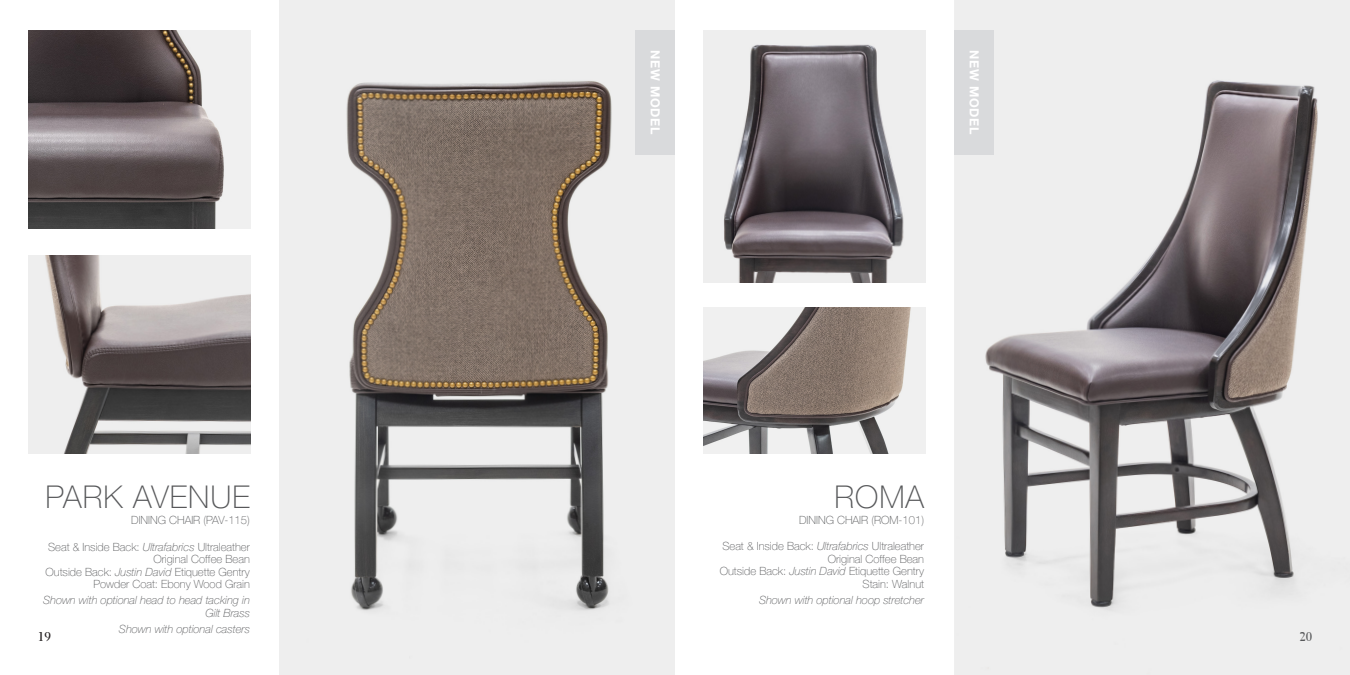
<style>
.page{position:relative;width:1350px;height:675px;background:#fff}
.page>*{position:absolute;margin:0;border:0;box-sizing:border-box;transform-origin:0 0}
.t1{font:100 31.25px "Helvetica Neue LT Pro";letter-spacing:.03em;color:#57585a}
.t2{font:700 12.5px "Helvetica Neue LT Pro";letter-spacing:.06em;color:#fff}
.t3{font:700 12.5px "Electra LT Std";color:#231f20}
.t4{font:700 12.5px "Electra LT Std";color:#57585a}
.t5{font:100 11.25px/12.5px "Helvetica Neue LT Pro";color:#57585a;text-align:right}
.t6{font:italic 100 11.25px/12.5px "Helvetica Neue LT Pro";color:#57585a;text-align:right}
.s1{font-style:italic}
</style>
<div class="page">
<img style="left:955px;top:0;width:395px;height:675px">
<img style="left:280px;top:0;width:395px;height:675px">
<img style="left:704px;top:30px;width:221px;height:252px">
<img style="left:704px;top:307px;width:221px;height:146px">
<img style="left:29px;top:256px;width:221px;height:197px">
<img style="left:29px;top:30px;width:221px;height:199px">
<div style="left:955px;top:30px;width:39px;height:125px;background:#d9dadc"></div>
<div style="left:636px;top:30px;width:39px;height:125px;background:#d9dadc"></div>
<p class="t2" style="left:663px;top:50px;width:86px;rotate:90deg">NEW MODEL</p>
<p class="t2" style="left:982px;top:50px;width:86px;rotate:90deg">NEW MODEL</p>
<p class="t1" style="left:835px;top:478px;width:91px">ROMA</p>
<p class="t5" style="left:799px;top:514px;width:126px">DINING CHAIR (ROM-101)</p>
<p class="t5" style="left:722px;top:540px;width:203px">Seat &amp; Inside Back: <span class="s1">Ultrafabrics</span> Ultraleather<br>Original Coffee Bean</p>
<p class="t5" style="left:720px;top:565px;width:206px">Outside Back: <span class="s1">Justin David</span> Etiquette Gentry</p>
<p class="t5" style="left:863px;top:577px;width:63px">Stain: Walnut</p>
<p class="t6" style="left:759px;top:594px;width:167px">Shown with optional hoop stretcher</p>
<p class="t1" style="left:46px;top:478px;width:206px">PARK AVENUE</p>
<p class="t5" style="left:131px;top:514px;width:120px">DINING CHAIR (PAV-115)</p>
<p class="t5" style="left:48px;top:540px;width:203px">Seat &amp; Inside Back: <span class="s1">Ultrafabrics</span> Ultraleather<br>Original Coffee Bean</p>
<p class="t5" style="left:46px;top:565px;width:206px">Outside Back: <span class="s1">Justin David</span> Etiquette Gentry</p>
<p class="t5" style="left:94px;top:578px;width:158px">Powder Coat: Ebony Wood Grain</p>
<p class="t6" style="left:43px;top:594px;width:208px">Shown with optional head to head tacking in<br>Gilt Brass</p>
<p class="t6" style="left:119px;top:623px;width:132px">Shown with optional casters</p>
<p class="t3" style="left:38px;top:629px;width:14px">19</p>
<p class="t4" style="left:1299px;top:629px;width:14px">20</p>
</div>
